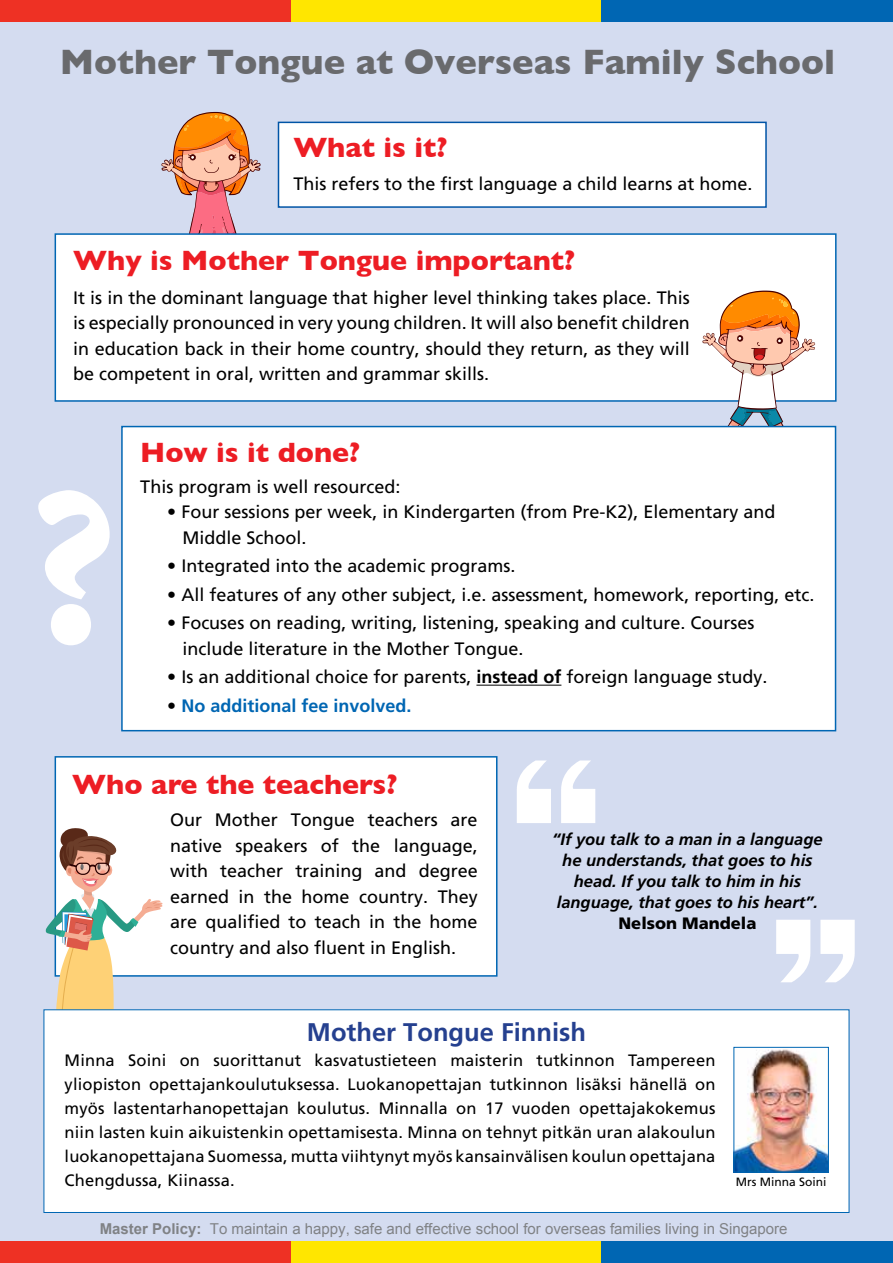
<style>
.page{position:relative;width:893px;height:1263px;background:#fff}
.page>*{position:absolute;margin:0;border:0;box-sizing:border-box;transform-origin:0 0}
.t1{font:700 36px "Gill Sans";color:#696a6d}
.t2{font:700 28.5px "Gill Sans";color:#ed1d24}
.t3{font:700 25.5px "Frutiger";color:#25408f}
.t4{font:18px/25.5px "Frutiger";color:#000;text-align:justify}
.t5{font:700 18px "Frutiger";color:#0066b3}
.t6{font:16.5px/24px "Frutiger";letter-spacing:.01em;color:#000;text-align:justify}
.t7{font:italic 700 16.5px/21px "Frutiger";color:#000;text-align:center}
.t8{font:900 16.5px "Frutiger";color:#000}
.t9{font:15px "Arial";color:#808285}
.t10{font:12px "Frutiger";color:#000}
.s1{font-weight:700}
.s2{font-weight:400;color:#000}
</style>
<div class="page">
<div style="left:0;top:13px;width:893px;height:1237px;background:#d4dcf0"></div>
<svg style="left:161px;top:112px;width:100px;height:121px"></svg>
<div style="left:278px;top:122px;width:489px;height:86px;background:#fff;border:2px solid #0054a6"></div>
<div style="left:55px;top:756px;width:442px;height:221px;background:#fff;border:2px solid #0066b3"></div>
<div style="left:55px;top:233px;width:782px;height:169px;background:#fff;border:2px solid #0066b3"></div>
<div style="left:0;top:0;width:291px;height:21px;background:#ee3124"></div>
<div style="left:291px;top:0;width:312px;height:21px;background:#ffe600"></div>
<div style="left:602px;top:0;width:291px;height:21px;background:#0066b3"></div>
<div style="left:0;top:1242px;width:291px;height:21px;background:#ee3124"></div>
<div style="left:291px;top:1242px;width:312px;height:21px;background:#ffe600"></div>
<div style="left:602px;top:1242px;width:291px;height:21px;background:#0066b3"></div>
<svg style="left:45px;top:828px;width:118px;height:181px"></svg>
<div style="left:44px;top:1009px;width:805px;height:204px;background:#fff;border:1px solid #0066b3"></div>
<svg style="left:38px;top:490px;width:72px;height:155px"></svg>
<svg style="left:702px;top:291px;width:113px;height:135px"></svg>
<div style="left:121px;top:426px;width:715px;height:305px;background:#fff;border:2px solid #0066b3"></div>
<hr style="left:476px;top:685px;width:85px;height:1px;background:#000">
<svg style="left:517px;top:760px;width:34px;height:63px"></svg>
<svg style="left:561px;top:760px;width:34px;height:63px"></svg>
<svg style="left:820px;top:920px;width:35px;height:62px"></svg>
<svg style="left:776px;top:920px;width:34px;height:62px"></svg>
<img style="left:735px;top:1049px;width:92px;height:121px">
<div style="left:733px;top:1047px;width:96px;height:125px;border:1px solid #0066b3"></div>
<h1 class="t1" style="left:60px;top:33px;width:777px">Mother Tongue at Overseas Family School</h1>
<h2 class="t2" style="left:293px;top:125px;width:156px">What is it?</h2>
<p class="t4" style="left:293px;top:171px;width:461px">This refers to the first language a child learns at home.</p>
<h2 class="t2" style="left:73px;top:238px;width:504px">Why is Mother Tongue important?</h2>
<p class="t4" style="left:73px;top:285px;width:618px">It is in the dominant language that higher level thinking takes place. This is especially pronounced in very young children. It will also benefit children in education back in their home country, should they return, as they will be competent in oral, written and grammar skills.</p>
<h2 class="t2" style="left:140px;top:430px;width:221px">How is it done?</h2>
<p class="t4" style="left:140px;top:474px;width:262px">This program is well resourced:</p>
<p class="t4" style="left:182px;top:499px;width:595px;text-indent:-15px">• Four sessions per week, in Kindergarten (from Pre-K2), Elementary and<br>Middle School.</p>
<p class="t4" style="left:167px;top:553px;width:350px">• Integrated into the academic programs.</p>
<p class="t4" style="left:167px;top:582px;width:649px">• All features of any other subject, i.e. assessment, homework, reporting, etc.</p>
<p class="t4" style="left:182px;top:610px;width:574px;text-indent:-15px">• Focuses on reading, writing, listening, speaking and culture. Courses include literature in the Mother Tongue.</p>
<p class="t4" style="left:167px;top:664px;width:602px">• Is an additional choice for parents, <span class="s1">instead of</span> foreign language study.</p>
<p class="t5" style="left:167px;top:695px;width:246px"><span class="s2">•</span> No additional fee involved.</p>
<h2 class="t2" style="left:72px;top:761px;width:326px">Who are the teachers?</h2>
<p class="t4" style="left:170px;top:807px;width:309px">Our Mother Tongue teachers are native speakers of the language, with teacher training and degree earned in the home country. They are qualified to teach in the home country and also fluent in English.</p>
<p class="t7" style="left:552px;top:829px;width:272px">“If you talk to a man in a language he understands, that goes to his head. If you talk to him in his language, that goes to his heart”.</p>
<p class="t8" style="left:618px;top:913px;width:140px">Nelson Mandela</p>
<h3 class="t3" style="left:307px;top:1017px;width:281px">Mother Tongue Finnish</h3>
<p class="t6" style="left:65px;top:1048px;width:652px">Minna Soini on suorittanut kasvatustieteen maisterin tutkinnon Tampereen yliopiston opettajankoulutuksessa. Luokanopettajan tutkinnon lisäksi hänellä on myös lastentarhanopettajan koulutus. Minnalla on 17 vuoden opettajakokemus niin lasten kuin aikuistenkin opettamisesta. Minna on tehnyt pitkän uran alakoulun luokanopettajana Suomessa, mutta viihtynyt myös kansainvälisen koulun opettajana Chengdussa, Kiinassa.</p>
<p class="t10" style="left:736px;top:1175px;width:92px">Mrs Minna Soini</p>
<p class="t9" style="left:100px;top:1219px;width:689px"><span class="s1">Master Policy:</span> To maintain a happy, safe and effective school for overseas families living in Singapore</p>
</div>
